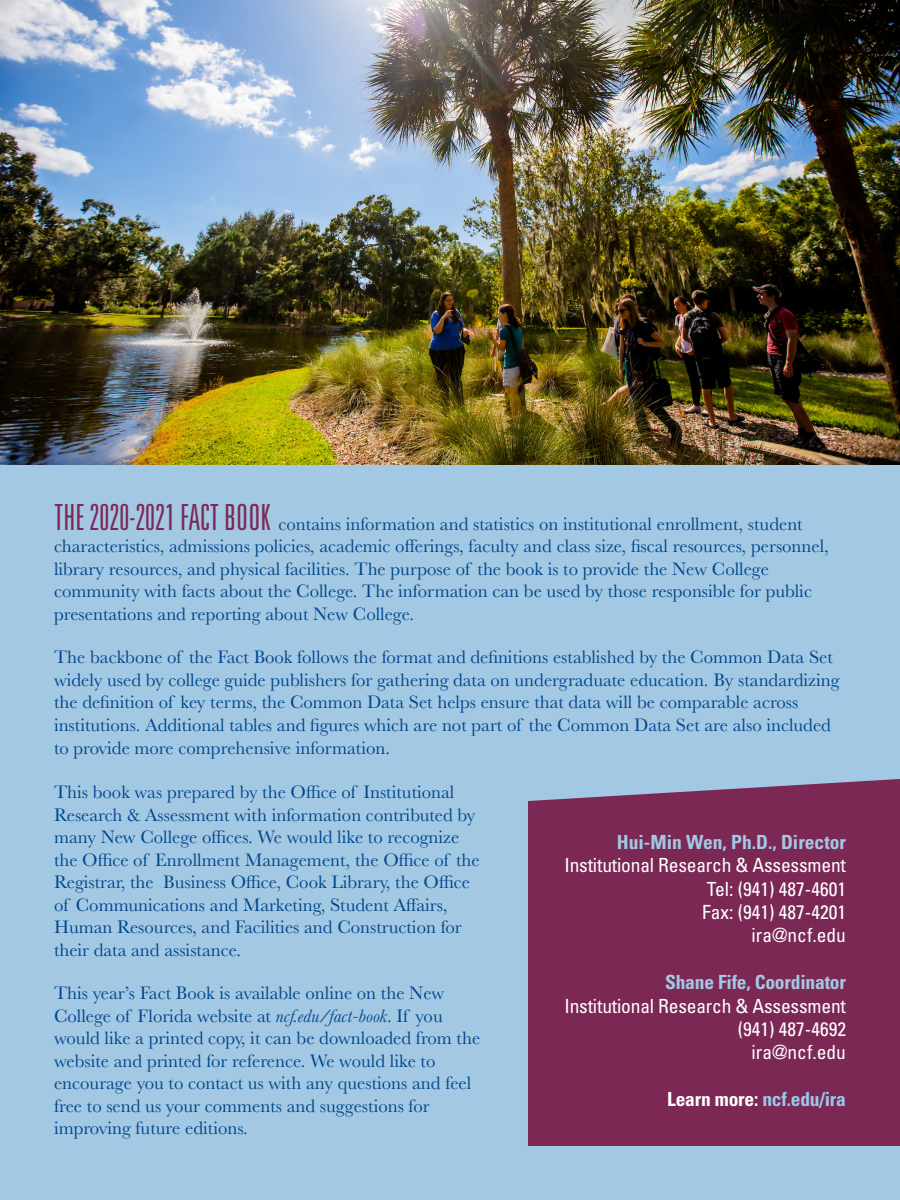
<style>
.page{position:relative;width:900px;height:1200px;background:#fff}
.page>*{position:absolute;margin:0;border:0;box-sizing:border-box;transform-origin:0 0}
.t1{font:condensed 19.5px "Univers LT Std";letter-spacing:-.01em;color:#fff}
.t2{font:700 condensed 19.5px "Univers LT Std";letter-spacing:-.01em;color:#a3c8e3}
.t3{font:700 condensed 19.5px "Univers LT Std";letter-spacing:-.01em;color:#99c8ea}
.t4{font:18.75px/22.5px "Baskerville";color:#00468b}
.s1{font-family:"Univers";font-weight:300;font-stretch:ultra-condensed;font-size:36px;color:#7c2855}
.s2{font-style:italic}
.s3{color:#fff}
</style>
<div class="page">
<div style="left:0;top:465px;width:900px;height:735px;background:#a3c8e3"></div>
<img style="left:0;top:0;width:900px;height:465px">
<svg style="left:528px;top:779px;width:372px;height:367px;background:#7e345f"></svg>
<div style="left:564px;top:835px;width:282px;height:291px;background:#7c2855"></div>
<p class="t4" style="left:54px;top:512px;width:750px"><span class="s1">THE 2020-2021 FACT BOOK</span> contains information and statistics on institutional enrollment, student</p>
<p class="t4" style="left:54px;top:535px;width:776px">characteristics, admissions policies, academic offerings, faculty and class size, fiscal resources, personnel,</p>
<p class="t4" style="left:54px;top:557px;width:716px">library resources, and physical facilities. The purpose of the book is to provide the New College</p>
<p class="t4" style="left:54px;top:580px;width:760px">community with facts about the College. The information can be used by those responsible for public</p>
<p class="t4" style="left:54px;top:602px;width:362px">presentations and reporting about New College.</p>
<p class="t4" style="left:54px;top:646px;width:780px">The backbone of the Fact Book follows the format and definitions established by the Common Data Set</p>
<p class="t4" style="left:54px;top:668px;width:787px">widely used by college guide publishers for gathering data on undergraduate education. By standardizing</p>
<p class="t4" style="left:54px;top:691px;width:746px">the definition of key terms, the Common Data Set helps ensure that data will be comparable across</p>
<p class="t4" style="left:54px;top:713px;width:779px">institutions. Additional tables and figures which are not part of the Common Data Set are also included</p>
<p class="t4" style="left:54px;top:737px;width:338px">to provide more comprehensive information.</p>
<p class="t4" style="left:54px;top:781px;width:427px">This book was prepared by the Office of Institutional Research &amp; Assessment with information contributed by many New College offices. We would like to recognize the Office of Enrollment Management, the Office of the Registrar, the Business Office, Cook Library, the Office of Communications and Marketing, Student Affairs,</p>
<p class="t4" style="left:54px;top:916px;width:409px">Human Resources, and Facilities and Construction for their data and assistance.</p>
<p class="t4" style="left:54px;top:982px;width:392px">This year’s Fact Book is available online on the New</p>
<p class="t4" style="left:54px;top:1005px;width:428px">College of Florida website at <span class="s2">ncf.edu/fact-book</span>. If you would like a printed copy, it can be downloaded from the website and printed for reference. We would like to</p>
<p class="t4" style="left:54px;top:1072px;width:419px">encourage you to contact us with any questions and feel free to send us your comments and suggestions for</p>
<p class="t4" style="left:54px;top:1117px;width:195px">improving future editions.</p>
<p class="t2" style="left:617px;top:830px;width:231px">Hui-Min Wen, Ph.D., Director</p>
<p class="t1" style="left:565px;top:853px;width:283px">Institutional Research &amp; Assessment</p>
<p class="t1" style="left:707px;top:876px;width:141px">Tel: (941) 487-4601</p>
<p class="t1" style="left:702px;top:900px;width:145px">Fax: (941) 487-4201</p>
<p class="t1" style="left:752px;top:923px;width:96px">ira@ncf.edu</p>
<p class="t2" style="left:665px;top:970px;width:182px">Shane Fife, Coordinator</p>
<p class="t1" style="left:565px;top:993px;width:283px">Institutional Research &amp; Assessment</p>
<p class="t1" style="left:738px;top:1017px;width:110px">(941) 487-4692</p>
<p class="t1" style="left:752px;top:1040px;width:96px">ira@ncf.edu</p>
<p class="t3" style="left:667px;top:1087px;width:180px"><span class="s3">Learn more:</span> ncf.edu/ira</p>
</div>
